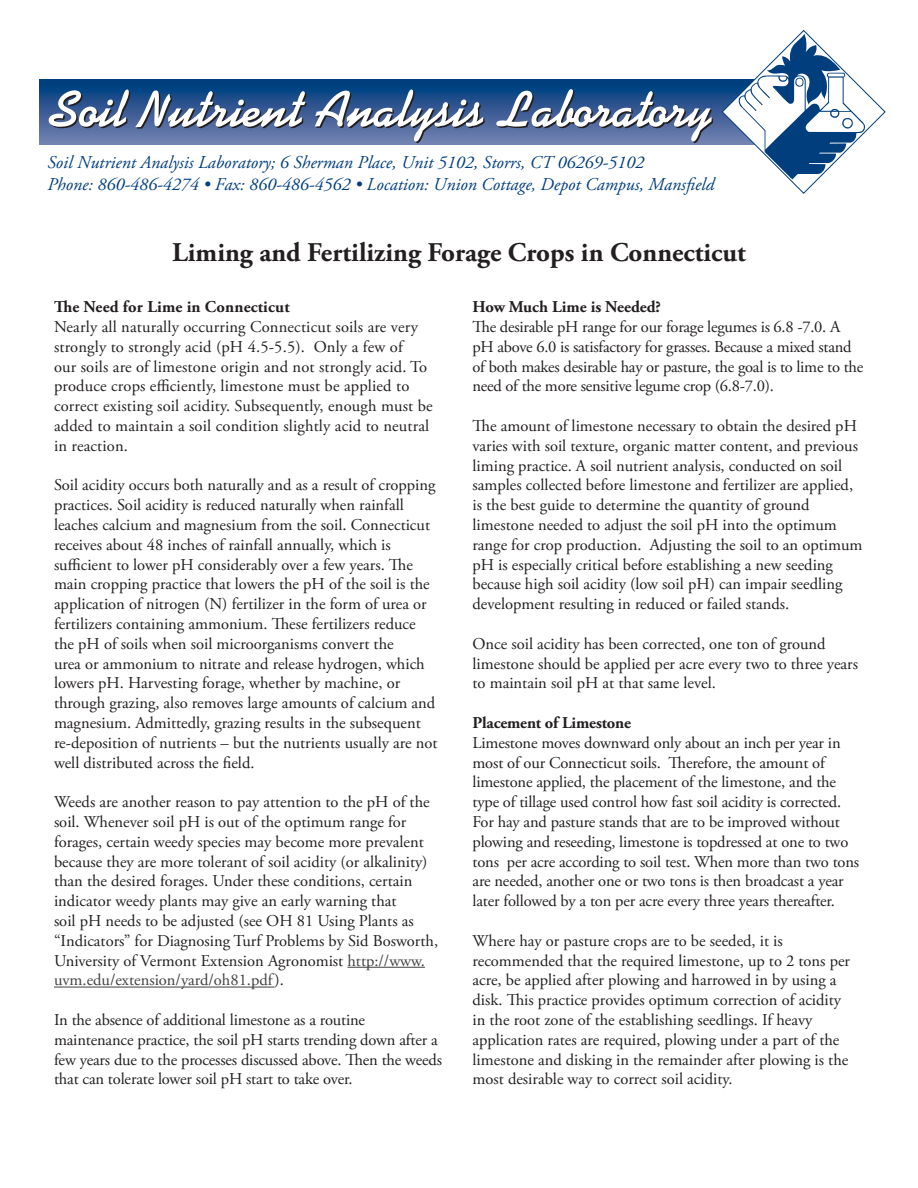
<style>
.page{position:relative;width:918px;height:1188px;background:#fff}
.page>*{position:absolute;margin:0;border:0;box-sizing:border-box;transform-origin:0 0}
.t1{font:700 51px "Kaufmann BT";color:#fff}
.t2{font:700 27px "Adobe Garamond Pro";color:#231f20}
.t3{font:italic 18px/21.6px "Adobe Garamond Pro";color:#003e7e}
.t4{font:16.5px/19.8px "Adobe Garamond Pro";color:#231f20}
.t5{font:700 16.5px "Adobe Garamond Pro";color:#231f20}
.s1{color:#231f20}
.s2{color:#414142}
</style>
<div class="page">
<div style="left:39px;top:79px;width:770px;height:66px;background:linear-gradient(to bottom,#003879,#7781b1)"></div>
<svg style="left:721px;top:30px;width:165px;height:164px"></svg>
<hr style="left:347px;top:967px;width:78px;height:1px;background:#414142">
<hr style="left:54px;top:987px;width:220px;height:1px;background:#414142">
<h1 class="t1" style="left:47px;top:79px;width:667px">Soi<span class="s1">l Nutrient Analys</span>is Laboratory</h1>
<p class="t3" style="left:47px;top:152px;width:668px">Soil Nutrient Analysis Laboratory; 6 Sherman Place, Unit 5102, Storrs, CT 06269-5102<br>Phone: 860-486-4274 • Fax: 860-486-4562 • Location: Union Cottage, Depot Campus, Mansfield</p>
<h2 class="t2" style="left:172px;top:237px;width:575px">Liming and Fertilizing Forage Crops in Connecticut</h2>
<p class="t5" style="left:54px;top:297px;width:237px">The Need for Lime in Connecticut</p>
<p class="t4" style="left:54px;top:317px;width:380px">Nearly all naturally occurring Connecticut soils are very strongly to strongly acid (pH 4.5-5.5). Only a few of<br>our soils are of limestone origin and not strongly acid. To produce crops efficiently, limestone must be applied to correct existing soil acidity. Subsequently, enough must be added to maintain a soil condition slightly acid to neutral in reaction.</p>
<p class="t4" style="left:54px;top:476px;width:385px">Soil acidity occurs both naturally and as a result of cropping practices. Soil acidity is reduced naturally when rainfall leaches calcium and magnesium from the soil. Connecticut receives about 48 inches of rainfall annually, which is sufficient to lower pH considerably over a few years. The main cropping practice that lowers the pH of the soil is the application of nitrogen (N) fertilizer in the form of urea or fertilizers containing ammonium. These fertilizers reduce the pH of soils when soil microorganisms convert the<br>urea or ammonium to nitrate and release hydrogen, which lowers pH. Harvesting forage, whether by machine, or through grazing, also removes large amounts of calcium and magnesium. Admittedly, grazing results in the subsequent re-deposition of nutrients – but the nutrients usually are not well distributed across the field.</p>
<p class="t4" style="left:54px;top:793px;width:386px">Weeds are another reason to pay attention to the pH of the soil. Whenever soil pH is out of the optimum range for forages, certain weedy species may become more prevalent because they are more tolerant of soil acidity (or alkalinity) than the desired forages. Under these conditions, certain indicator weedy plants may give an early warning that<br>soil pH needs to be adjusted (see OH 81 Using Plants as “Indicators” for Diagnosing Turf Problems by Sid Bosworth, University of Vermont Extension Agronomist <span class="s2">http://www. uvm.edu/extension/yard/oh81.pdf</span>).</p>
<p class="t4" style="left:54px;top:1010px;width:390px">In the absence of additional limestone as a routine maintenance practice, the soil pH starts trending down after a few years due to the processes discussed above. Then the weeds that can tolerate lower soil pH start to take over.</p>
<p class="t5" style="left:473px;top:297px;width:190px">How Much Lime is Needed?</p>
<p class="t4" style="left:473px;top:317px;width:392px">The desirable pH range for our forage legumes is 6.8 -7.0. A pH above 6.0 is satisfactory for grasses. Because a mixed stand of both makes desirable hay or pasture, the goal is to lime to the need of the more sensitive legume crop (6.8-7.0).</p>
<p class="t4" style="left:473px;top:416px;width:391px">The amount of limestone necessary to obtain the desired pH varies with soil texture, organic matter content, and previous liming practice. A soil nutrient analysis, conducted on soil samples collected before limestone and fertilizer are applied, is the best guide to determine the quantity of ground limestone needed to adjust the soil pH into the optimum range for crop production. Adjusting the soil to an optimum pH is especially critical before establishing a new seeding because high soil acidity (low soil pH) can impair seedling development resulting in reduced or failed stands.</p>
<p class="t4" style="left:473px;top:634px;width:387px">Once soil acidity has been corrected, one ton of ground limestone should be applied per acre every two to three years to maintain soil pH at that same level.</p>
<p class="t5" style="left:473px;top:713px;width:160px">Placement of Limestone</p>
<p class="t4" style="left:473px;top:733px;width:388px">Limestone moves downward only about an inch per year in most of our Connecticut soils. Therefore, the amount of limestone applied, the placement of the limestone, and the type of tillage used control how fast soil acidity is corrected.<br>For hay and pasture stands that are to be improved without plowing and reseeding, limestone is topdressed at one to two tons per acre according to soil test. When more than two tons are needed, another one or two tons is then broadcast a year later followed by a ton per acre every three years thereafter.</p>
<p class="t4" style="left:473px;top:931px;width:379px">Where hay or pasture crops are to be seeded, it is recommended that the required limestone, up to 2 tons per acre, be applied after plowing and harrowed in by using a disk. This practice provides optimum correction of acidity in the root zone of the establishing seedlings. If heavy application rates are required, plowing under a part of the limestone and disking in the remainder after plowing is the most desirable way to correct soil acidity.</p>
</div>
